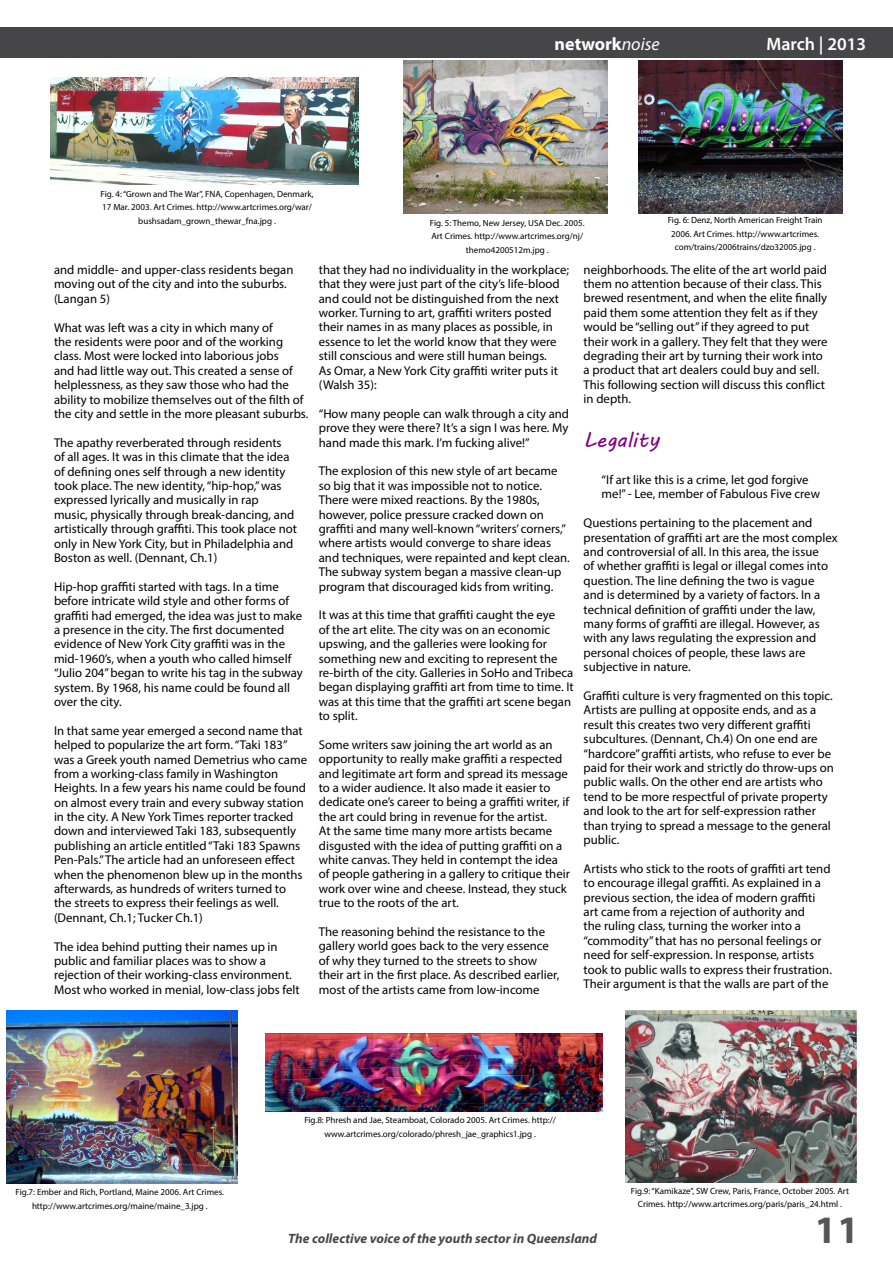
<style>
.page{position:relative;width:893px;height:1263px;background:#fff}
.page>*{position:absolute;margin:0;border:0;box-sizing:border-box;transform-origin:0 0}
.t1{font:700 39px "Myriad Pro";color:#565659}
.t2{font:21px "MV Boli";color:#800080}
.t3{font:700 18px "Myriad Pro";color:#fff}
.t4{font:600 18px "Myriad Pro";color:#fff}
.t5{font:italic 700 13.5px "Myriad Pro";color:#48484a}
.t6{font:12.75px/14.4px "Myriad Pro";color:#000}
.t7{font:9px/13.5px "Myriad Pro";color:#000;text-align:center}
.s1{font-weight:400;font-style:italic}
</style>
<div class="page">
<div style="left:0;top:27px;width:893px;height:30px;background:#464547"></div>
<img style="left:265px;top:1033px;width:337px;height:78px">
<img style="left:6px;top:1010px;width:231px;height:173px">
<img style="left:625px;top:1010px;width:231px;height:172px">
<img style="left:51px;top:78px;width:307px;height:107px">
<img style="left:403px;top:61px;width:204px;height:153px">
<img style="left:638px;top:61px;width:204px;height:153px">
<p class="t7" style="left:101px;top:187px;width:215px">Fig. 4: “Grown and The War”, FNA, Copenhagen, Denmark,<br>17 Mar. 2003. Art Crimes. http://www.artcrimes.org/war/ bushsadam_grown_thewar_fna.jpg .</p>
<h3 class="t3" style="left:555px;top:32px;width:107px">network<span class="s1">noise</span></h3>
<h3 class="t4" style="left:766px;top:33px;width:101px">March | 2013</h3>
<p class="t7" style="left:430px;top:216px;width:156px">Fig. 5: Themo, New Jersey, USA Dec. 2005.<br>Art Crimes. http://www.artcrimes.org/nj/ themo4200512m.jpg .</p>
<p class="t7" style="left:668px;top:214px;width:156px">Fig. 6: Denz, North American Freight Train<br>2006. Art Crimes. http://www.artcrimes. com/trains/2006trains/dzo32005.jpg .</p>
<p class="t6" style="left:54px;top:262px;width:241px">and middle- and upper-class residents began moving out of the city and into the suburbs. (Langan 5)</p>
<p class="t6" style="left:54px;top:320px;width:256px">What was left was a city in which many of<br>the residents were poor and of the working class. Most were locked into laborious jobs<br>and had little way out. This created a sense of helplessness, as they saw those who had the ability to mobilize themselves out of the filth of the city and settle in the more pleasant suburbs.</p>
<p class="t6" style="left:54px;top:435px;width:244px">The apathy reverberated through residents<br>of all ages. It was in this climate that the idea of defining ones self through a new identity took place. The new identity, “hip-hop,” was expressed lyrically and musically in rap<br>music, physically through break-dancing, and artistically through graffiti. This took place not only in New York City, but in Philadelphia and Boston as well. (Dennant, Ch.1)</p>
<p class="t6" style="left:54px;top:579px;width:250px">Hip-hop graffiti started with tags. In a time before intricate wild style and other forms of graffiti had emerged, the idea was just to make a presence in the city. The first documented evidence of New York City graffiti was in the mid-1960’s, when a youth who called himself “Julio 204” began to write his tag in the subway system. By 1968, his name could be found all over the city.</p>
<p class="t6" style="left:54px;top:723px;width:255px">In that same year emerged a second name that helped to popularize the art form. “Taki 183” was a Greek youth named Demetrius who came from a working-class family in Washington Heights. In a few years his name could be found on almost every train and every subway station in the city. A New York Times reporter tracked down and interviewed Taki 183, subsequently publishing an article entitled “Taki 183 Spawns Pen-Pals.” The article had an unforeseen effect when the phenomenon blew up in the months afterwards, as hundreds of writers turned to<br>the streets to express their feelings as well. (Dennant, Ch.1; Tucker Ch.1)</p>
<p class="t6" style="left:54px;top:939px;width:247px">The idea behind putting their names up in public and familiar places was to show a rejection of their working-class environment.<br>Most who worked in menial, low-class jobs felt</p>
<p class="t6" style="left:319px;top:262px;width:252px">that they had no individuality in the workplace; that they were just part of the city’s life-blood and could not be distinguished from the next worker. Turning to art, graffiti writers posted their names in as many places as possible, in essence to let the world know that they were still conscious and were still human beings.<br>As Omar, a New York City graffiti writer puts it (Walsh 35):</p>
<p class="t6" style="left:319px;top:406px;width:252px;text-align:justify">“How many people can walk through a city and prove they were there? It’s a sign I was here. My hand made this mark. I’m fucking alive!”</p>
<p class="t6" style="left:319px;top:464px;width:253px">The explosion of this new style of art became so big that it was impossible not to notice.<br>There were mixed reactions. By the 1980s, however, police pressure cracked down on graffiti and many well-known “writers’ corners,” where artists would converge to share ideas and techniques, were repainted and kept clean.<br>The subway system began a massive clean-up program that discouraged kids from writing.</p>
<p class="t6" style="left:319px;top:608px;width:257px">It was at this time that graffiti caught the eye<br>of the art elite. The city was on an economic upswing, and the galleries were looking for something new and exciting to represent the re-birth of the city. Galleries in SoHo and Tribeca began displaying graffiti art from time to time. It was at this time that the graffiti art scene began to split.</p>
<p class="t6" style="left:319px;top:737px;width:253px">Some writers saw joining the art world as an opportunity to really make graffiti a respected and legitimate art form and spread its message to a wider audience. It also made it easier to dedicate one’s career to being a graffiti writer, if the art could bring in revenue for the artist.<br>At the same time many more artists became disgusted with the idea of putting graffiti on a white canvas. They held in contempt the idea of people gathering in a gallery to critique their work over wine and cheese. Instead, they stuck true to the roots of the art.</p>
<p class="t6" style="left:319px;top:924px;width:242px">The reasoning behind the resistance to the gallery world goes back to the very essence of why they turned to the streets to show their art in the first place. As described earlier, most of the artists came from low-income</p>
<p class="t6" style="left:584px;top:262px;width:245px">neighborhoods. The elite of the art world paid them no attention because of their class. This brewed resentment, and when the elite finally paid them some attention they felt as if they would be “selling out” if they agreed to put their work in a gallery. They felt that they were degrading their art by turning their work into a product that art dealers could buy and sell.<br>This following section will discuss this conflict in depth.</p>
<h2 class="t2" style="left:584px;top:425px;width:77px">Legality</h2>
<p class="t6" style="left:602px;top:472px;width:220px">“If art like this is a crime, let god forgive me!” - Lee, member of Fabulous Five crew</p>
<p class="t6" style="left:584px;top:516px;width:256px">Questions pertaining to the placement and presentation of graffiti art are the most complex and controversial of all. In this area, the issue<br>of whether graffiti is legal or illegal comes into question. The line defining the two is vague and is determined by a variety of factors. In a technical definition of graffiti under the law, many forms of graffiti are illegal. However, as with any laws regulating the expression and personal choices of people, these laws are subjective in nature.</p>
<p class="t6" style="left:584px;top:688px;width:252px">Graffiti culture is very fragmented on this topic.<br>Artists are pulling at opposite ends, and as a result this creates two very different graffiti subcultures. (Dennant, Ch.4) On one end are “hardcore” graffiti artists, who refuse to ever be paid for their work and strictly do throw-ups on public walls. On the other end are artists who tend to be more respectful of private property and look to the art for self-expression rather than trying to spread a message to the general public.</p>
<p class="t6" style="left:584px;top:861px;width:250px">Artists who stick to the roots of graffiti art tend to encourage illegal graffiti. As explained in a previous section, the idea of modern graffiti art came from a rejection of authority and<br>the ruling class, turning the worker into a “commodity” that has no personal feelings or need for self-expression. In response, artists took to public walls to express their frustration.<br>Their argument is that the walls are part of the</p>
<p class="t7" style="left:304px;top:1113px;width:253px">Fig.8: Phresh and Jae, Steamboat, Colorado 2005. Art Crimes. http:// www.artcrimes.org/colorado/phresh_jae_graphics1.jpg .</p>
<p class="t7" style="left:16px;top:1185px;width:210px">Fig.7: Ember and Rich, Portland, Maine 2006. Art Crimes. http://www.artcrimes.org/maine/maine_3.jpg .</p>
<p class="t7" style="left:631px;top:1184px;width:220px">Fig.9: “Kamikaze”, SW Crew, Paris, France, October 2005. Art<br>Crimes. http://www.artcrimes.org/paris/paris_24.html .</p>
<p class="t5" style="left:288px;top:1229px;width:310px">The collective voice of the youth sector in Queensland</p>
<h1 class="t1" style="left:815px;top:1205px;width:46px">11</h1>
</div>
